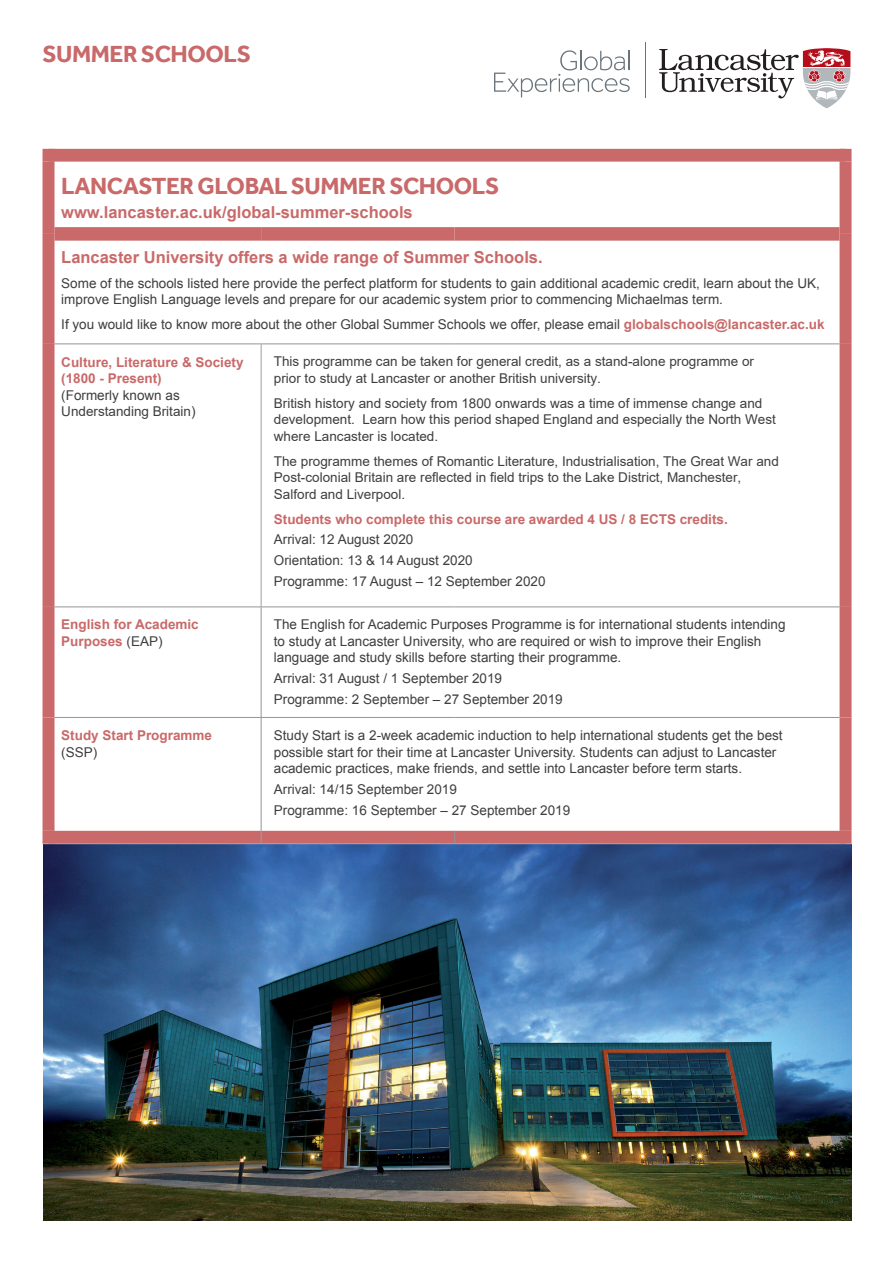
<style>
.page{position:relative;width:893px;height:1263px;background:#fff}
.page>*{position:absolute;margin:0;border:0;box-sizing:border-box;transform-origin:0 0}
.t1{font:700 24px "Effra";letter-spacing:-.02em;color:#c96969}
.t2{font:700 16.5px "Arial";color:#c96969}
.t3{font:13.5px/16.5px "Arial";color:#3e3e3f}
.t4{font:13.5px/16.5px "Arial";color:#3e3e3f}
.t5{font:700 13.5px/16.5px "Arial";color:#c96969}
.t6{font:700 13.5px/16.5px "Arial";color:#c96969}
.s1{font-weight:700;color:#c96969}
.s2{font-weight:400;color:#3e3e3f}
.s3{font-style:inherit}
</style>
<div class="page">
<img style="left:44px;top:844px;width:807px;height:376px">
<svg style="left:55px;top:149px;width:784px;height:694px"></svg>
<hr style="left:261px;top:344px;width:1px;height:262px;background:#9d9fa2">
<svg style="left:261px;top:831px;width:1px;height:12px"></svg>
<svg style="left:454px;top:831px;width:1px;height:12px"></svg>
<hr style="left:55px;top:343px;width:206px;height:1px;background:#939598">
<hr style="left:261px;top:343px;width:194px;height:1px;background:#939598">
<hr style="left:455px;top:343px;width:384px;height:1px;background:#939598">
<hr style="left:43px;top:843px;width:218px;height:1px;background:#9d9fa2">
<hr style="left:261px;top:843px;width:194px;height:1px;background:#9d9fa2">
<hr style="left:455px;top:843px;width:396px;height:1px;background:#9d9fa2">
<div style="left:43px;top:162px;width:12px;height:72px;background:#c96969"></div>
<div style="left:839px;top:162px;width:12px;height:72px;background:#c96969"></div>
<div style="left:43px;top:234px;width:12px;height:110px;background:#c96969"></div>
<div style="left:839px;top:234px;width:12px;height:110px;background:#c96969"></div>
<div style="left:43px;top:149px;width:12px;height:13px;background:#c96969"></div>
<div style="left:839px;top:149px;width:12px;height:13px;background:#c96969"></div>
<div style="left:43px;top:831px;width:12px;height:12px;background:#c96969"></div>
<div style="left:839px;top:831px;width:12px;height:12px;background:#c96969"></div>
<div style="left:43px;top:344px;width:12px;height:263px;background:#c96969"></div>
<div style="left:43px;top:607px;width:12px;height:110px;background:#c96969"></div>
<div style="left:43px;top:717px;width:12px;height:114px;background:#c96969"></div>
<div style="left:839px;top:344px;width:12px;height:263px;background:#c96969"></div>
<div style="left:839px;top:607px;width:12px;height:110px;background:#c96969"></div>
<div style="left:839px;top:717px;width:12px;height:114px;background:#c96969"></div>
<hr style="left:261px;top:607px;width:1px;height:110px;background:#939598">
<hr style="left:261px;top:718px;width:1px;height:113px;background:#939598">
<hr style="left:55px;top:606px;width:206px;height:1px;background:#939598">
<hr style="left:261px;top:606px;width:194px;height:1px;background:#939598">
<hr style="left:455px;top:606px;width:384px;height:1px;background:#939598">
<hr style="left:55px;top:717px;width:206px;height:1px;background:#939598">
<hr style="left:261px;top:717px;width:194px;height:1px;background:#939598">
<hr style="left:455px;top:717px;width:384px;height:1px;background:#939598">
<div style="left:55px;top:227px;width:206px;height:14px;background:#c96969"></div>
<div style="left:261px;top:227px;width:194px;height:14px;background:#c96969"></div>
<div style="left:455px;top:227px;width:384px;height:14px;background:#c96969"></div>
<svg style="left:659px;top:48px;width:191px;height:60px"></svg>
<hr style="left:803px;top:68px;width:47px;height:1px;background:#fff">
<hr style="left:645px;top:43px;width:1px;height:55px;background:#6a747b">
<svg style="left:494px;top:50px;width:136px;height:47px"></svg>
<p class="t1" style="left:43px;top:39px;width:210px">SUMMER SCHOOLS</p>
<p class="t1" style="left:61px;top:171px;width:439px">LANCASTER GLOBAL SUMMER SCHOOLS</p>
<p class="t2" style="left:61px;top:201px;width:353px">www.lancaster.ac.uk/global-summer-schools</p>
<p class="t2" style="left:61px;top:246px;width:483px">Lancaster University offers a wide range of Summer Schools.</p>
<p class="t3" style="left:61px;top:275px;width:760px">Some of the schools listed here provide the perfect platform for students to gain additional academic credit, learn about the UK, improve English Language levels and prepare for our academic system prior to commencing Michaelmas term.</p>
<p class="t3" style="left:61px;top:317px;width:765px">If you would like to know more about the other Global Summer Schools we offer, please email <span class="s1">globalschools@lancaster.ac.uk</span></p>
<p class="t5" style="left:61px;top:354px;width:184px">Culture, Literature &amp; Society (1800 - Present)<br><span class="s2">(Formerly known as<br></span><span class="s2">Understanding Britain)</span></p>
<p class="t4" style="left:274px;top:353px;width:482px">This programme can be taken for general credit, as a stand-alone programme or prior to study at Lancaster or another British university.</p>
<p class="t4" style="left:274px;top:395px;width:503px">British history and society from 1800 onwards was a time of immense change and development. Learn how this period shaped England and especially the North West where Lancaster is located.</p>
<p class="t4" style="left:274px;top:453px;width:506px">The programme themes of Romantic Literature, Industrialisation, The Great War and<br>Post-colonial Britain are reflected in field trips to the Lake District, Manchester,<br>Salford and Liverpool.</p>
<p class="t3" style="left:274px;top:509px;width:455px;line-height:20.7px"><span class="s1">Students who complete this course are awarded 4 US / 8 ECTS credits.<br></span>Arrival: 1<span class="s3">2</span> August 20<span class="s3">20<br></span>Orientation: 1<span class="s3">3</span> &amp; 1<span class="s3">4</span> August 20<span class="s3">20<br></span>Programme: 1<span class="s3">7</span> August – 1<span class="s3">2</span> September 20<span class="s3">20</span></p>
<p class="t6" style="left:61px;top:617px;width:139px">English for Academic<br>Purposes <span class="s2">(EAP)</span></p>
<p class="t3" style="left:274px;top:617px;width:513px">The English for Academic Purposes Programme is for international students intending to study at Lancaster University, who are required or wish to improve their English language and study skills before starting their programme.</p>
<p class="t3" style="left:274px;top:670px;width:230px">Arrival: 31 August / 1 September 2019</p>
<p class="t3" style="left:274px;top:691px;width:290px">Programme: 2 September – 27 September 2019</p>
<p class="t6" style="left:61px;top:727px;width:152px">Study Start Programme <span class="s2">(SSP)</span></p>
<p class="t3" style="left:274px;top:727px;width:510px">Study Start is a 2-week academic induction to help international students get the best possible start for their time at Lancaster University. Students can adjust to Lancaster academic practices, make friends, and settle into Lancaster before term starts.</p>
<p class="t3" style="left:274px;top:781px;width:185px">Arrival: 14/15 September 2019</p>
<p class="t3" style="left:274px;top:802px;width:298px">Programme: 16 September – 27 September 2019</p>
</div>
